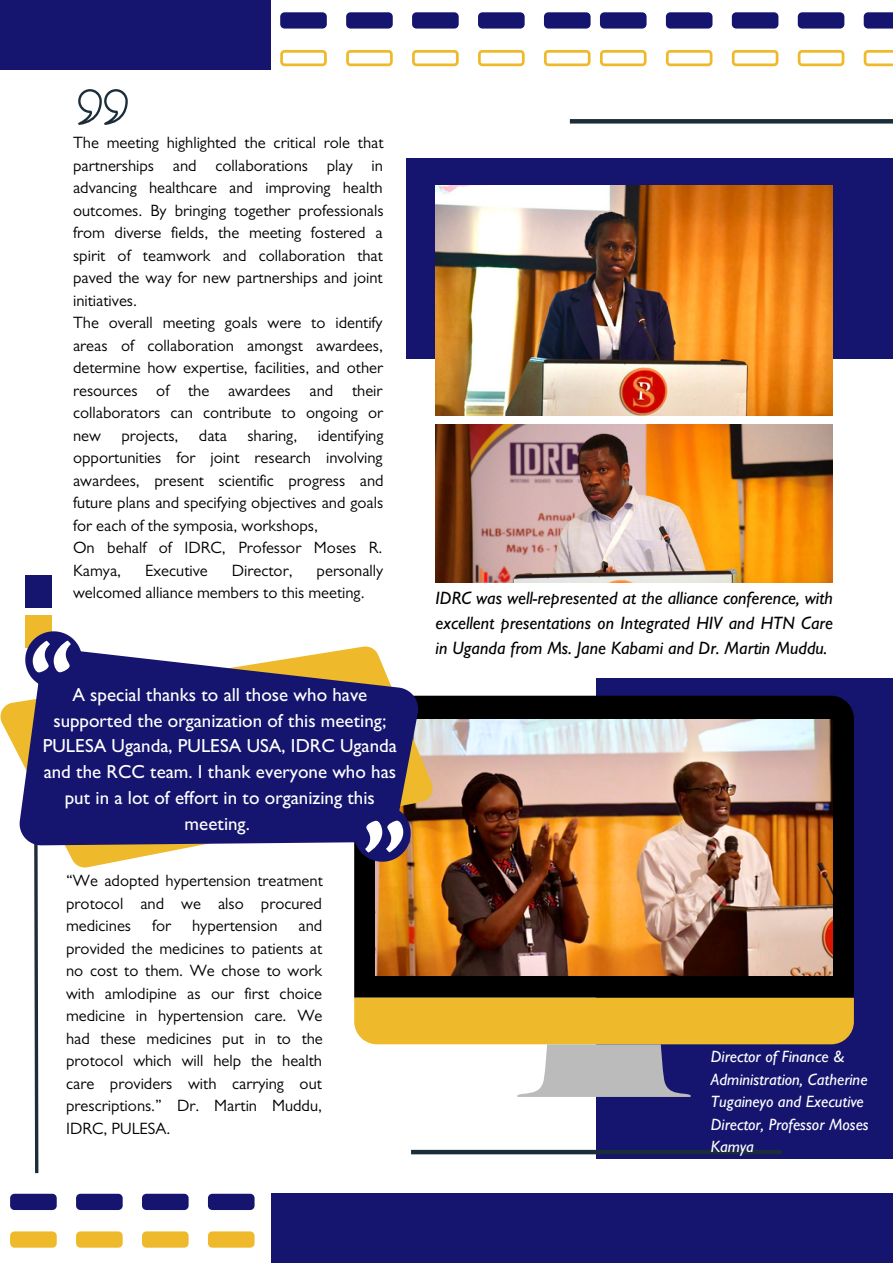
<style>
.page{position:relative;width:893px;height:1264px;background:#fff}
.page>*{position:absolute;margin:0;border:0;box-sizing:border-box;transform-origin:0 0}
.t1{font:500 18.9px/25.8px "Gill Sans";color:#fff;text-align:center}
.t2{font:italic 500 18px/24.8px "Gill Sans";color:#000;text-align:justify}
.t3{font:16.5px/22.5px "Gill Sans";color:#000;text-align:justify}
.t4{font:italic 500 16.5px/22.5px "Gill Sans";color:#fff}
</style>
<div class="page">
<div style="left:596px;top:678px;width:296px;height:480px;background:#151570"></div>
<div style="left:354px;top:695px;width:499px;height:302px;background:#000"></div>
<svg style="left:354px;top:997px;width:499px;height:99px"></svg>
<img style="left:375px;top:719px;width:457px;height:256px">
<div style="left:271px;top:1193px;width:621px;height:69px;background:#151570"></div>
<svg style="left:10px;top:1193px;width:47px;height:16px"></svg>
<svg style="left:76px;top:1193px;width:47px;height:16px"></svg>
<svg style="left:142px;top:1193px;width:47px;height:16px"></svg>
<svg style="left:208px;top:1193px;width:46px;height:16px"></svg>
<svg style="left:10px;top:1231px;width:47px;height:16px"></svg>
<svg style="left:76px;top:1231px;width:47px;height:16px"></svg>
<svg style="left:142px;top:1231px;width:47px;height:16px"></svg>
<svg style="left:208px;top:1231px;width:46px;height:16px"></svg>
<svg style="left:280px;top:12px;width:47px;height:17px"></svg>
<svg style="left:346px;top:12px;width:47px;height:17px"></svg>
<svg style="left:412px;top:12px;width:46px;height:17px"></svg>
<svg style="left:478px;top:12px;width:46px;height:17px"></svg>
<svg style="left:544px;top:12px;width:46px;height:17px"></svg>
<svg style="left:280px;top:50px;width:47px;height:16px"></svg>
<svg style="left:346px;top:50px;width:47px;height:16px"></svg>
<svg style="left:412px;top:50px;width:46px;height:16px"></svg>
<svg style="left:478px;top:50px;width:46px;height:16px"></svg>
<svg style="left:544px;top:50px;width:46px;height:16px"></svg>
<svg style="left:600px;top:12px;width:46px;height:17px"></svg>
<svg style="left:665px;top:12px;width:47px;height:17px"></svg>
<svg style="left:731px;top:12px;width:47px;height:17px"></svg>
<svg style="left:797px;top:12px;width:47px;height:17px"></svg>
<svg style="left:863px;top:12px;width:29px;height:17px"></svg>
<svg style="left:600px;top:50px;width:46px;height:16px"></svg>
<svg style="left:665px;top:50px;width:47px;height:16px"></svg>
<svg style="left:731px;top:50px;width:47px;height:16px"></svg>
<svg style="left:797px;top:50px;width:47px;height:16px"></svg>
<svg style="left:863px;top:50px;width:29px;height:16px"></svg>
<div style="left:0;top:0;width:271px;height:69px;background:#151570"></div>
<svg style="left:78px;top:89px;width:50px;height:36px"></svg>
<div style="left:405px;top:158px;width:487px;height:200px;background:#151570"></div>
<img style="left:435px;top:186px;width:397px;height:229px">
<img style="left:435px;top:424px;width:397px;height:159px">
<div style="left:411px;top:1149px;width:371px;height:5px;background:#1c2d3a"></div>
<div style="left:570px;top:119px;width:322px;height:5px;background:#1c2d3a"></div>
<svg style="left:34px;top:867px;width:5px;height:307px;background:#657179"></svg>
<div style="left:25px;top:615px;width:26px;height:32px;background:#eeba2b"></div>
<div style="left:25px;top:575px;width:26px;height:32px;background:#151570"></div>
<svg style="left:0;top:646px;width:432px;height:221px"></svg>
<svg style="left:20px;top:649px;width:398px;height:196px;background:#333075"></svg>
<svg style="left:25px;top:631px;width:57px;height:57px"></svg>
<svg style="left:354px;top:805px;width:56px;height:56px"></svg>
<p class="t3" style="left:73px;top:134px;width:312px">The meeting highlighted the critical role that partnerships and collaborations play in advancing healthcare and improving health outcomes. By bringing together professionals from diverse fields, the meeting fostered a spirit of teamwork and collaboration that paved the way for new partnerships and joint initiatives.</p>
<p class="t3" style="left:73px;top:314px;width:312px">The overall meeting goals were to identify areas of collaboration amongst awardees, determine how expertise, facilities, and other resources of the awardees and their collaborators can contribute to ongoing or new projects, data sharing, identifying opportunities for joint research involving awardees, present scientific progress and future plans and specifying objectives and goals for each of the symposia, workshops,</p>
<p class="t3" style="left:73px;top:539px;width:311px">On behalf of IDRC, Professor Moses R.<br>Kamya,</p>
<p class="t3" style="left:73px;top:561px;width:311px;text-indent:243px">personally welcomed alliance members to this meeting.</p>
<p class="t3" style="left:145px;top:561px;width:64px">Executive</p>
<p class="t3" style="left:232px;top:561px;width:62px">Director,</p>
<p class="t1" style="left:43px;top:684px;width:355px">A special thanks to all those who have supported the organization of this meeting; PULESA Uganda, PULESA USA, IDRC Uganda and the RCC team. I thank everyone who has put in a lot of effort in to organizing this meeting.</p>
<p class="t3" style="left:66px;top:872px;width:258px">“We adopted hypertension treatment protocol and we also procured medicines</p>
<p class="t3" style="left:152px;top:916px;width:21px">for</p>
<p class="t3" style="left:192px;top:916px;width:87px">hypertension</p>
<p class="t3" style="left:66px;top:916px;width:258px;text-indent:232px">and provided the medicines to patients at no cost to them. We chose to work with amlodipine as our first choice medicine in hypertension care. We had these medicines put in to the protocol which will help the health care providers with carrying out prescriptions.” Dr. Martin Muddu, IDRC, PULESA.</p>
<p class="t2" style="left:435px;top:588px;width:399px">IDRC was well-represented at the alliance conference, with excellent presentations on Integrated HIV and HTN Care in Uganda from Ms. Jane Kabami and Dr. Martin Muddu.</p>
<p class="t4" style="left:710px;top:1048px;width:159px">Director of Finance &amp;<br>Administration, Catherine<br>Tugaineyo and Executive<br>Director, Professor Moses<br>Kamya</p>
</div>
